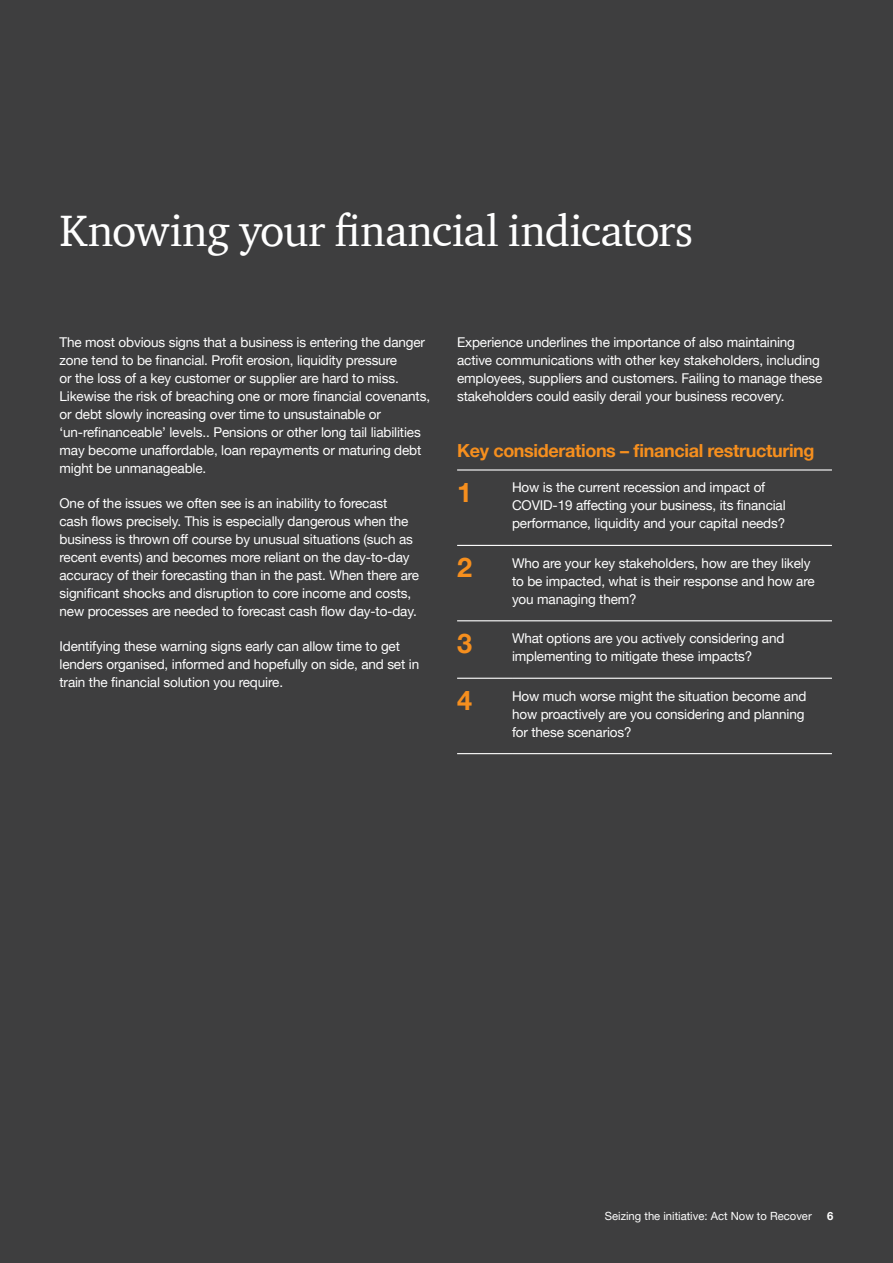
<style>
.page{position:relative;width:893px;height:1263px;background:#3e3e3f}
.page>*{position:absolute;margin:0;border:0;box-sizing:border-box;transform-origin:0 0}
.t1{font:45px "ITC Charter Com";letter-spacing:-.02em;color:#fff}
.t2{font:700 27px "Helvetica Neue LT Pro";color:#f68f1e}
.t3{font:700 18px "Helvetica Neue LT Pro";letter-spacing:-.02em;color:#f68f1e}
.t4{font:13.5px/18px "Helvetica Neue LT Pro";letter-spacing:-.01em;color:#fff}
.t5{font:11.25px "Helvetica Neue LT Pro";color:#fff}
.t6{font:700 11.25px "Helvetica Neue LT Pro";color:#fff}
</style>
<div class="page">
<hr style="left:457px;top:469px;width:55px;height:2px;background:#fff">
<hr style="left:512px;top:469px;width:320px;height:2px;background:#fff">
<hr style="left:457px;top:545px;width:55px;height:1px;background:#fff">
<hr style="left:512px;top:545px;width:320px;height:1px;background:#fff">
<hr style="left:457px;top:620px;width:55px;height:1px;background:#fff">
<hr style="left:512px;top:620px;width:320px;height:1px;background:#fff">
<hr style="left:457px;top:678px;width:55px;height:1px;background:#fff">
<hr style="left:512px;top:678px;width:320px;height:1px;background:#fff">
<hr style="left:457px;top:753px;width:55px;height:1px;background:#fff">
<hr style="left:512px;top:753px;width:320px;height:1px;background:#fff">
<h1 class="t1" style="left:60px;top:203px;width:635px">Knowing your financial indicators</h1>
<p class="t4" style="left:60px;top:332px;width:372px">The most obvious signs that a business is entering the danger zone tend to be financial. Profit erosion, liquidity pressure<br>or the loss of a key customer or supplier are hard to miss.<br>Likewise the risk of breaching one or more financial covenants, or debt slowly increasing over time to unsustainable or ‘un-refinanceable’ levels.. Pensions or other long tail liabilities may become unaffordable, loan repayments or maturing debt might be unmanageable.</p>
<p class="t4" style="left:60px;top:493px;width:361px">One of the issues we often see is an inability to forecast<br>cash flows precisely. This is especially dangerous when the business is thrown off course by unusual situations (such as recent events) and becomes more reliant on the day-to-day accuracy of their forecasting than in the past. When there are significant shocks and disruption to core income and costs, new processes are needed to forecast cash flow day-to-day.</p>
<p class="t4" style="left:60px;top:636px;width:361px">Identifying these warning signs early can allow time to get lenders organised, informed and hopefully on side, and set in train the financial solution you require.</p>
<p class="t4" style="left:457px;top:332px;width:367px">Experience underlines the importance of also maintaining active communications with other key stakeholders, including employees, suppliers and customers. Failing to manage these stakeholders could easily derail your business recovery.</p>
<h3 class="t3" style="left:457px;top:440px;width:359px">Key considerations – financial restructuring</h3>
<h2 class="t2" style="left:457px;top:476px;width:17px">1</h2>
<p class="t4" style="left:512px;top:478px;width:275px">How is the current recession and impact of<br>COVID-19 affecting your business, its financial performance, liquidity and your capital needs?</p>
<h2 class="t2" style="left:457px;top:551px;width:17px">2</h2>
<p class="t4" style="left:512px;top:554px;width:304px">Who are your key stakeholders, how are they likely to be impacted, what is their response and how are you managing them?</p>
<h2 class="t2" style="left:457px;top:627px;width:17px">3</h2>
<p class="t4" style="left:512px;top:629px;width:274px">What options are you actively considering and implementing to mitigate these impacts?</p>
<h2 class="t2" style="left:457px;top:684px;width:17px">4</h2>
<p class="t4" style="left:512px;top:686px;width:296px">How much worse might the situation become and how proactively are you considering and planning for these scenarios?</p>
<p class="t5" style="left:605px;top:1209px;width:208px">Seizing the initiative: Act Now to Recover</p>
<p class="t6" style="left:827px;top:1209px;width:8px">6</p>
</div>
